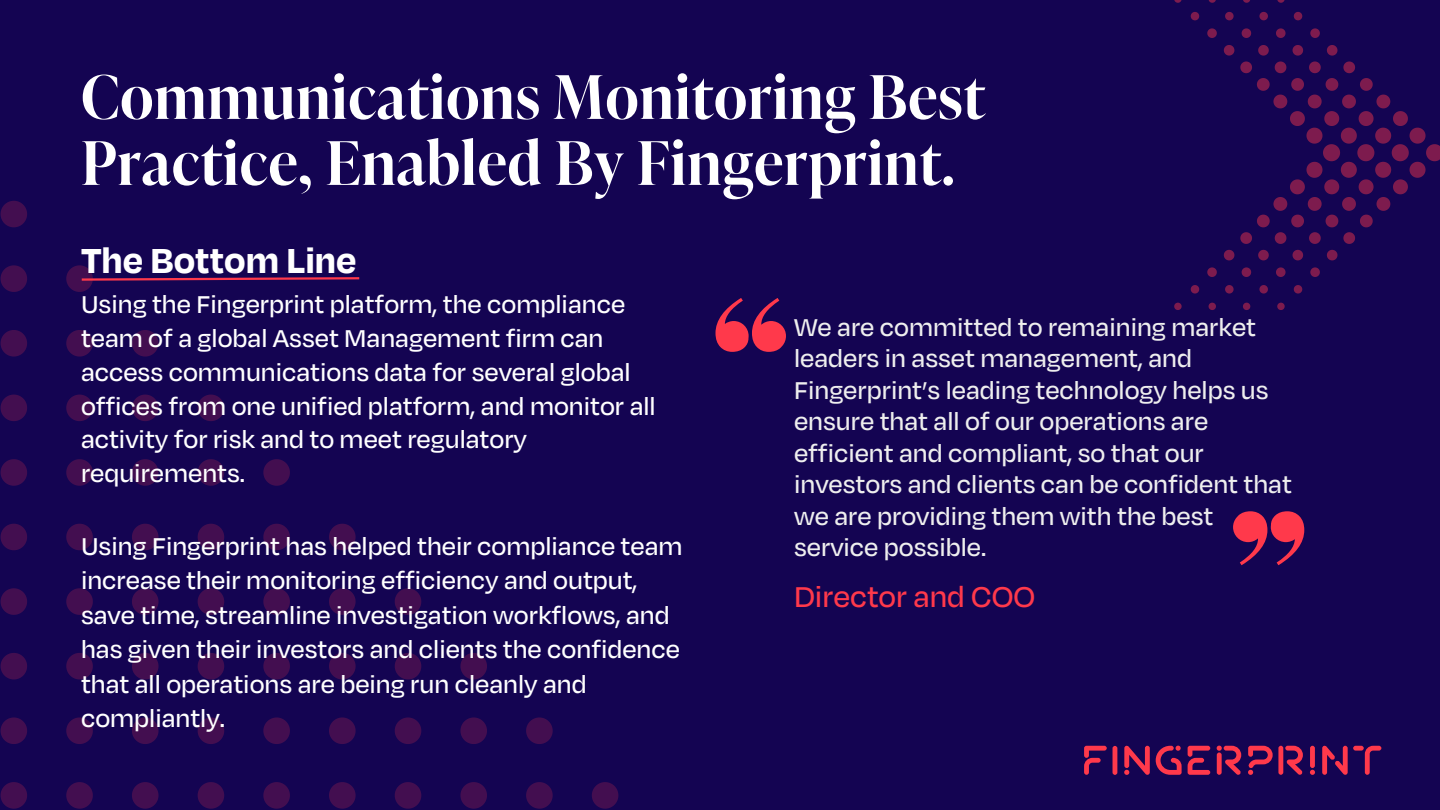
<style>
.page{position:relative;width:1440px;height:810px;background:#140452}
.page>*{position:absolute;margin:0;border:0;box-sizing:border-box;transform-origin:0 0}
.t1{font:600 60px/66px "Ivy Presto Display";letter-spacing:.015em;color:#fff}
.t2{font:700 40px "Degular";color:#fff}
.t3{font:500 33px "Degular";color:#ff394b}
.t4{font:500 28px/33.8px "Degular";color:#fff}
.t5{font:500 28px/31.5px "Degular";color:#eee}
</style>
<div class="page">
<svg style="left:1px;top:201px;width:26px;height:26px"></svg>
<svg style="left:1px;top:265px;width:26px;height:27px"></svg>
<svg style="left:1px;top:330px;width:26px;height:27px"></svg>
<svg style="left:66px;top:330px;width:27px;height:27px"></svg>
<svg style="left:132px;top:330px;width:27px;height:27px"></svg>
<svg style="left:1px;top:395px;width:26px;height:26px"></svg>
<svg style="left:66px;top:395px;width:27px;height:26px"></svg>
<svg style="left:132px;top:395px;width:27px;height:26px"></svg>
<svg style="left:198px;top:395px;width:26px;height:26px"></svg>
<svg style="left:1px;top:459px;width:26px;height:27px"></svg>
<svg style="left:66px;top:459px;width:27px;height:27px"></svg>
<svg style="left:132px;top:459px;width:27px;height:27px"></svg>
<svg style="left:198px;top:459px;width:26px;height:27px"></svg>
<svg style="left:263px;top:459px;width:27px;height:27px"></svg>
<svg style="left:1px;top:524px;width:26px;height:26px"></svg>
<svg style="left:66px;top:524px;width:27px;height:26px"></svg>
<svg style="left:132px;top:524px;width:27px;height:26px"></svg>
<svg style="left:198px;top:524px;width:26px;height:26px"></svg>
<svg style="left:263px;top:524px;width:27px;height:26px"></svg>
<svg style="left:329px;top:524px;width:27px;height:26px"></svg>
<svg style="left:1px;top:588px;width:26px;height:27px"></svg>
<svg style="left:66px;top:588px;width:27px;height:27px"></svg>
<svg style="left:132px;top:588px;width:27px;height:27px"></svg>
<svg style="left:198px;top:588px;width:26px;height:27px"></svg>
<svg style="left:263px;top:588px;width:27px;height:27px"></svg>
<svg style="left:329px;top:588px;width:27px;height:27px"></svg>
<svg style="left:395px;top:588px;width:26px;height:27px"></svg>
<svg style="left:1px;top:653px;width:26px;height:26px"></svg>
<svg style="left:66px;top:653px;width:27px;height:26px"></svg>
<svg style="left:132px;top:653px;width:27px;height:26px"></svg>
<svg style="left:198px;top:653px;width:26px;height:26px"></svg>
<svg style="left:263px;top:653px;width:27px;height:26px"></svg>
<svg style="left:329px;top:653px;width:27px;height:26px"></svg>
<svg style="left:395px;top:653px;width:26px;height:26px"></svg>
<svg style="left:460px;top:653px;width:27px;height:26px"></svg>
<svg style="left:1px;top:717px;width:26px;height:27px"></svg>
<svg style="left:66px;top:717px;width:27px;height:27px"></svg>
<svg style="left:132px;top:717px;width:27px;height:27px"></svg>
<svg style="left:198px;top:717px;width:26px;height:27px"></svg>
<svg style="left:263px;top:717px;width:27px;height:27px"></svg>
<svg style="left:329px;top:717px;width:27px;height:27px"></svg>
<svg style="left:395px;top:717px;width:26px;height:27px"></svg>
<svg style="left:460px;top:717px;width:27px;height:27px"></svg>
<svg style="left:526px;top:717px;width:27px;height:27px"></svg>
<svg style="left:1px;top:782px;width:26px;height:27px"></svg>
<svg style="left:66px;top:782px;width:27px;height:27px"></svg>
<svg style="left:132px;top:782px;width:27px;height:27px"></svg>
<svg style="left:198px;top:782px;width:26px;height:27px"></svg>
<svg style="left:263px;top:782px;width:27px;height:27px"></svg>
<svg style="left:329px;top:782px;width:27px;height:27px"></svg>
<svg style="left:395px;top:782px;width:26px;height:27px"></svg>
<svg style="left:460px;top:782px;width:27px;height:27px"></svg>
<svg style="left:526px;top:782px;width:27px;height:27px"></svg>
<svg style="left:592px;top:782px;width:26px;height:27px"></svg>
<svg style="left:66px;top:265px;width:294px;height:27px"></svg>
<svg style="left:716px;top:298px;width:70px;height:54px"></svg>
<svg style="left:1233px;top:511px;width:71px;height:54px"></svg>
<div style="left:1310px;top:746px;width:5px;height:22px;background:#ff394b;border-radius:2px"></div>
<svg style="left:1322px;top:746px;width:26px;height:29px"></svg>
<svg style="left:1188px;top:746px;width:22px;height:29px"></svg>
<svg style="left:1084px;top:746px;width:23px;height:29px"></svg>
<svg style="left:1365px;top:746px;width:16px;height:29px"></svg>
<div style="left:1353px;top:746px;width:11px;height:5px;background:#ff394b;border-radius:2px"></div>
<svg style="left:1124px;top:746px;width:26px;height:29px"></svg>
<svg style="left:1310px;top:770px;width:5px;height:5px"></svg>
<svg style="left:1156px;top:746px;width:26px;height:29px"></svg>
<svg style="left:1248px;top:746px;width:25px;height:29px"></svg>
<svg style="left:1217px;top:746px;width:24px;height:29px"></svg>
<hr style="left:1113px;top:746px;width:4px;height:29px;background:#ff394b;border-radius:2px">
<div style="left:1278px;top:746px;width:5px;height:29px;background:#ff394b;border-radius:2px"></div>
<svg style="left:1285px;top:746px;width:18px;height:29px"></svg>
<svg style="left:1174px;top:0;width:266px;height:310px"></svg>
<h1 class="t1" style="left:81px;top:62px;width:906px">Communications Monitoring Best<br>Practice, Enabled By Fingerprint.</h1>
<h2 class="t2" style="left:81px;top:235px;width:277px">The Bottom Line</h2>
<p class="t4" style="left:81px;top:287px;width:576px">Using the Fingerprint platform, the compliance team of a global Asset Management firm can access communications data for several global offices from one unified platform, and monitor all activity for risk and to meet regulatory requirements.</p>
<p class="t4" style="left:81px;top:528px;width:603px;line-height:34.5px">Using Fingerprint has helped their compliance team increase their monitoring efficiency and output, save time, streamline investigation workflows, and has given their investors and clients the confidence that all operations are being run cleanly and compliantly.</p>
<p class="t5" style="left:794px;top:310px;width:499px">We are committed to remaining market leaders in asset management, and Fingerprint’s leading technology helps us ensure that all of our operations are efficient and compliant, so that our investors and clients can be confident that we are providing them with the best service possible.</p>
<p class="t3" style="left:794px;top:577px;width:243px">Director and COO</p>
</div>
